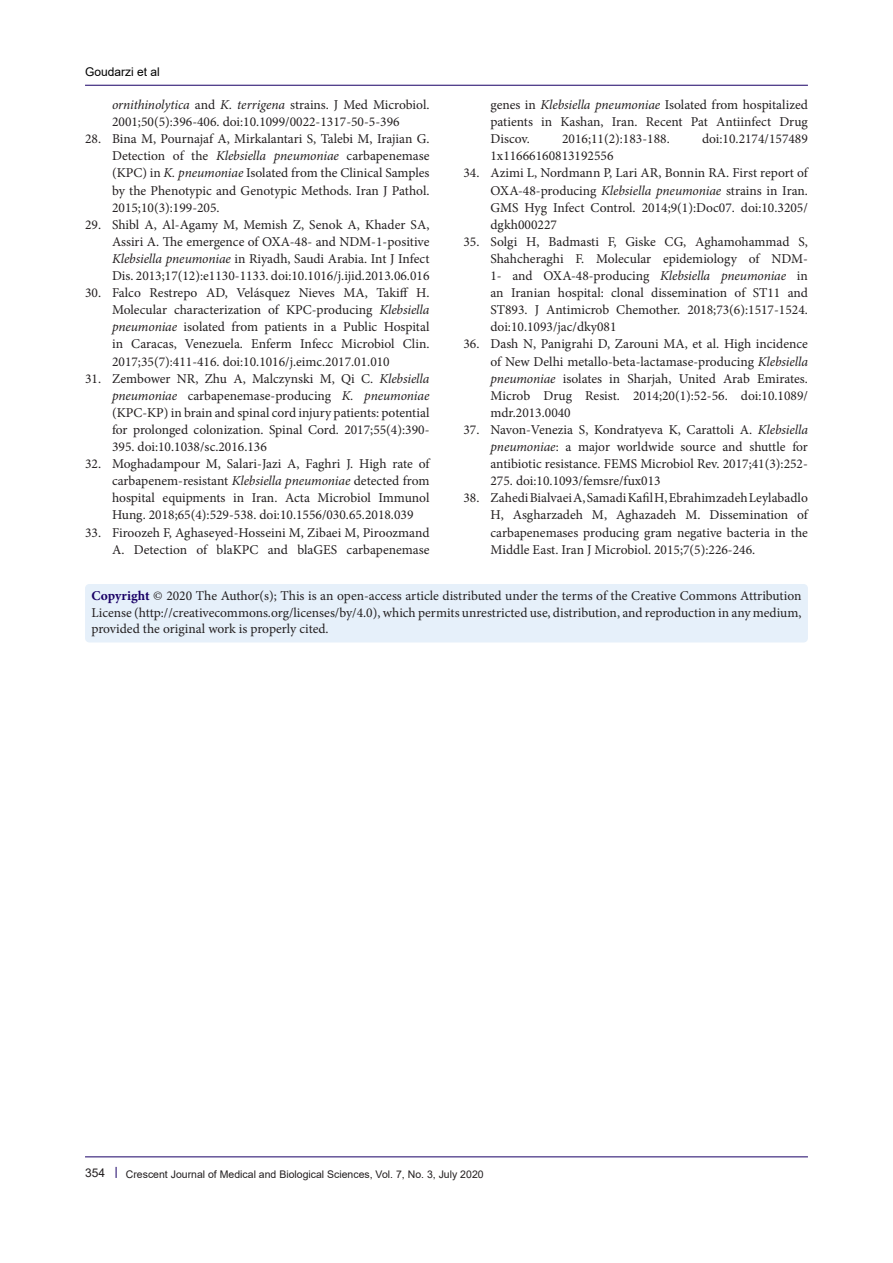
<style>
.page{position:relative;width:893px;height:1263px;background:#fff}
.page>*{position:absolute;margin:0;border:0;box-sizing:border-box;transform-origin:0 0}
.t1{font:13.5px/17.1px "Minion Pro";color:#231f20;text-align:justify}
.t2{font:12px "Arial";color:#000001}
.t3{font:12px "Arial";color:#231f20}
.t4{font:10.5px "Arial";color:#231f20}
.s1{font-style:italic}
.s2{font-weight:700;color:#190066}
</style>
<div class="page">
<hr style="left:85px;top:1156px;width:723px;height:1px;background:#190066">
<hr style="left:85px;top:85px;width:723px;height:1px;background:#190066">
<div style="left:85px;top:584px;width:723px;height:58px;background:#e6f0fa;border-radius:4px"></div>
<p class="t2" style="left:85px;top:64px;width:76px">Goudarzi et al</p>
<p class="t1" style="left:112px;top:96px;width:319px"><span class="s1">ornithinolytica</span> and <span class="s1">K. terrigena</span> strains. J Med Microbiol.<br>2001;50(5):396-406. doi:10.1099/0022-1317-50-5-396</p>
<p class="t1" style="left:112px;top:130px;width:319px;text-indent:-27px">28. Bina M, Pournajaf A, Mirkalantari S, Talebi M, Irajian G.<br>Detection of the <span class="s1">Klebsiella pneumoniae</span> carbapenemase (KPC) in <span class="s1">K. pneumoniae</span> Isolated from the Clinical Samples by the Phenotypic and Genotypic Methods. Iran J Pathol.<br>2015;10(3):199-205.</p>
<p class="t1" style="left:112px;top:216px;width:319px;text-indent:-27px">29. Shibl A, Al-Agamy M, Memish Z, Senok A, Khader SA, Assiri A. The emergence of OXA-48- and NDM-1-positive <span class="s1">Klebsiella pneumoniae</span> in Riyadh, Saudi Arabia. Int J Infect Dis. 2013;17(12):e1130-1133. doi:10.1016/j.ijid.2013.06.016</p>
<p class="t1" style="left:112px;top:284px;width:319px;text-indent:-27px">30. Falco Restrepo AD, Velásquez Nieves MA, Takiff H.<br>Molecular characterization of KPC-producing <span class="s1">Klebsiella pneumoniae</span> isolated from patients in a Public Hospital in Caracas, Venezuela. Enferm Infecc Microbiol Clin.<br>2017;35(7):411-416. doi:10.1016/j.eimc.2017.01.010</p>
<p class="t1" style="left:112px;top:370px;width:319px;text-indent:-27px">31. Zembower NR, Zhu A, Malczynski M, Qi C. <span class="s1">Klebsiella pneumoniae</span> carbapenemase-producing <span class="s1">K. pneumoniae </span>(KPC-KP) in brain and spinal cord injury patients: potential for prolonged colonization. Spinal Cord. 2017;55(4):390- 395. doi:10.1038/sc.2016.136</p>
<p class="t1" style="left:112px;top:455px;width:319px;text-indent:-27px">32. Moghadampour M, Salari-Jazi A, Faghri J. High rate of carbapenem-resistant <span class="s1">Klebsiella pneumoniae</span> detected from hospital equipments in Iran. Acta Microbiol Immunol Hung. 2018;65(4):529-538. doi:10.1556/030.65.2018.039</p>
<p class="t1" style="left:85px;top:524px;width:346px;text-align:right">33. Firoozeh F, Aghaseyed-Hosseini M, Zibaei M, Piroozmand<br>A. Detection of blaKPC and blaGES carbapenemase</p>
<p class="t1" style="left:490px;top:96px;width:319px">genes in <span class="s1">Klebsiella pneumoniae</span> Isolated from hospitalized patients in Kashan, Iran. Recent Pat Antiinfect Drug Discov.</p>
<p class="t1" style="left:562px;top:130px;width:109px">2016;11(2):183-188.</p>
<p class="t1" style="left:702px;top:130px;width:107px">doi:10.2174/157489</p>
<p class="t1" style="left:490px;top:148px;width:125px">1x11666160813192556</p>
<p class="t1" style="left:490px;top:165px;width:319px;text-indent:-27px">34. Azimi L, Nordmann P, Lari AR, Bonnin RA. First report of OXA-48-producing <span class="s1">Klebsiella pneumoniae</span> strains in Iran.<br>GMS Hyg Infect Control. 2014;9(1):Doc07. doi:10.3205/ dgkh000227</p>
<p class="t1" style="left:490px;top:233px;width:319px;text-indent:-27px">35. Solgi H, Badmasti F, Giske CG, Aghamohammad S, Shahcheraghi F. Molecular epidemiology of NDM-1- and OXA-48-producing <span class="s1">Klebsiella pneumoniae</span> in an Iranian hospital: clonal dissemination of ST11 and ST893. J Antimicrob Chemother. 2018;73(6):1517-1524. doi:10.1093/jac/dky081</p>
<p class="t1" style="left:490px;top:336px;width:319px;text-indent:-27px">36. Dash N, Panigrahi D, Zarouni MA, et al. High incidence of New Delhi metallo-beta-lactamase-producing <span class="s1">Klebsiella pneumoniae</span> isolates in Sharjah, United Arab Emirates.<br>Microb Drug Resist. 2014;20(1):52-56. doi:10.1089/ mdr.2013.0040</p>
<p class="t1" style="left:490px;top:421px;width:319px;text-indent:-27px">37. Navon-Venezia S, Kondratyeva K, Carattoli A. <span class="s1">Klebsiella pneumoniae</span>: a major worldwide source and shuttle for antibiotic resistance. FEMS Microbiol Rev. 2017;41(3):252- 275. doi:10.1093/femsre/fux013</p>
<p class="t1" style="left:490px;top:490px;width:319px;text-indent:-27px">38. Zahedi Bialvaei A, Samadi Kafil H, Ebrahimzadeh Leylabadlo H, Asgharzadeh M, Aghazadeh M. Dissemination of carbapenemases producing gram negative bacteria in the Middle East. Iran J Microbiol. 2015;7(5):226-246.</p>
<p class="t1" style="left:91px;top:588px;width:712px;line-height:16.5px"><span class="s2">Copyright</span> © 2020 The Author(s); This is an open-access article distributed under the terms of the Creative Commons Attribution License (http://creativecommons.org/licenses/by/4.0), which permits unrestricted use, distribution, and reproduction in any medium, provided the original work is properly cited.</p>
<p class="t3" style="left:85px;top:1164px;width:22px">354</p>
<p class="t4" style="left:126px;top:1167px;width:359px">Crescent Journal of Medical and Biological Sciences, Vol. 7, No. 3, July 2020</p>
</div>
